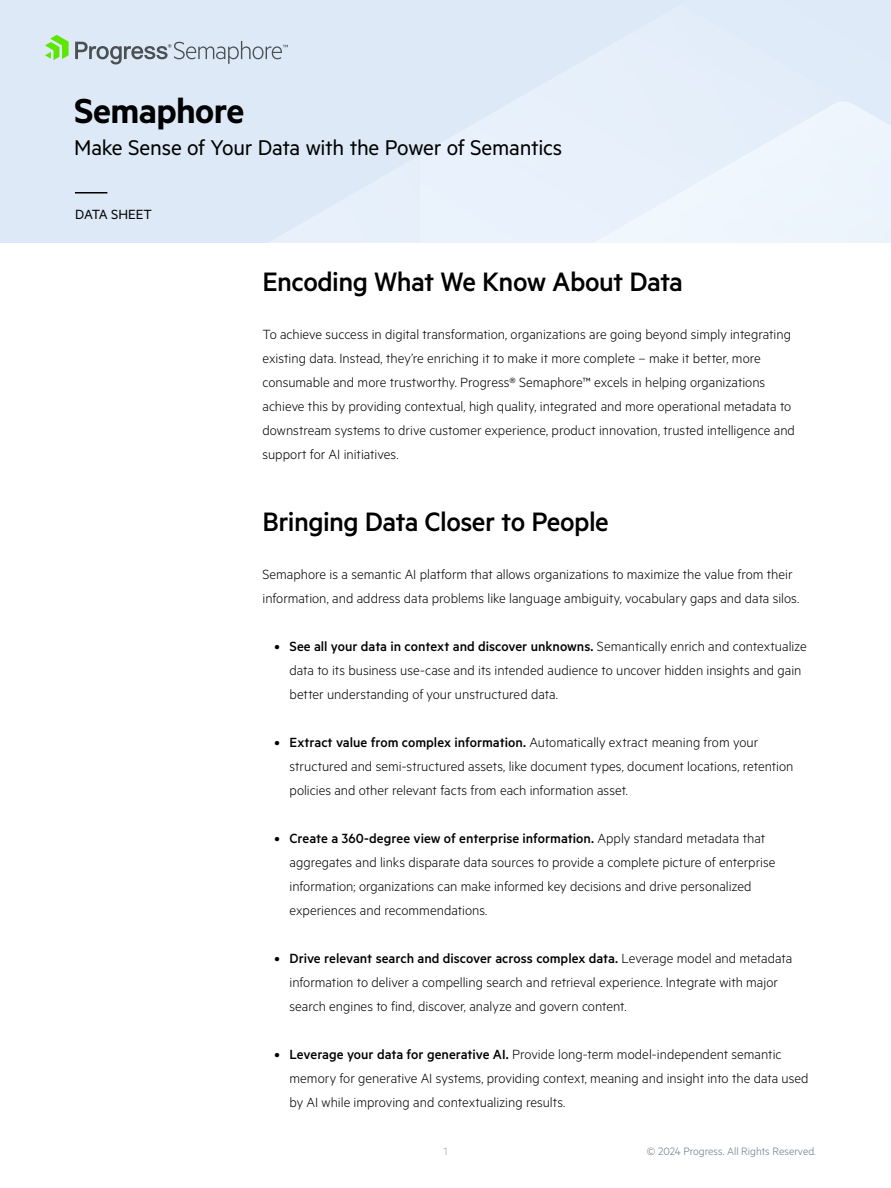
<style>
.page{position:relative;width:891px;height:1188px;background:#fff}
.page>*{position:absolute;margin:0;border:0;box-sizing:border-box;transform-origin:0 0}
.Cover_Headline_1{font:600 39px "Metric";letter-spacing:-.015em;color:#000}
.Titles_Level_1{font:500 30px "Metric";letter-spacing:-.02em;color:#000}
.Cover_Subheadline_1{font:24px "Metric";letter-spacing:-.01em;color:#000}
.Body_2{font:300 15px/24px "Metric";color:#000}
.Body_1{font:300 15px/24px "Metric";color:#000}
.Case_Study_label{font:15px "Metric";letter-spacing:-.01em;color:#000}
.t1{font:300 12px "Metric";color:#6c7589}
.t2{font:300 12px "Metric";color:#989eac}
.s1{font-weight:500}
</style>
<div class="page">
<div style="left:0;top:0;width:891px;height:243px;background:#dde9f7"></div>
<svg style="left:420px;top:106px;width:163px;height:137px"></svg>
<div style="left:583px;top:101px;width:308px;height:142px;background:#ecf4fc"></div>
<hr style="left:75px;top:192px;width:32px;height:2px;background:#000">
<svg style="left:45px;top:35px;width:24px;height:25px"></svg>
<svg style="left:75px;top:41px;width:213px;height:23px"></svg>
<p class="Cover_Headline_1" style="left:74px;top:88px;width:172px">Semaphore</p>
<p class="Cover_Subheadline_1" style="left:74px;top:134px;width:490px">Make Sense of Your Data with the Power of Semantics</p>
<h3 class="Cover_Subheadline_1" style="left:74px;top:136px;width:468px">Simplify Complex Data with the Power of Semantics</h3>
<p class="Case_Study_label" style="left:75px;top:206px;width:78px">DATA SHEET</p>
<p class="Titles_Level_1" style="left:262px;top:264px;width:422px">Encoding What We Know About Data</p>
<p class="Body_2" style="left:262px;top:322px;width:534px">To achieve success in digital transformation, organizations are going beyond simply integrating existing data. Instead, they’re enriching it to make it more complete – make it better, more consumable and more trustworthy. Progress® Semaphore™ excels in helping organizations achieve this by providing contextual, high quality, integrated and more operational metadata to downstream systems to drive customer experience, product innovation, trusted intelligence and support for AI initiatives.</p>
<p class="Titles_Level_1" style="left:262px;top:504px;width:348px">Bringing Data Closer to People</p>
<p class="Body_1" style="left:262px;top:562px;width:538px">Semaphore is a semantic AI platform that allows organizations to maximize the value from their information, and address data problems like language ambiguity, vocabulary gaps and data silos.</p>
<p class="Body_2" style="left:290px;top:634px;width:519px;text-indent:-15px"><span class="s1">• See all your data in context and discover unknowns.</span> Semantically enrich and contextualize data to its business use-case and its intended audience to uncover hidden insights and gain better understanding of your unstructured data.</p>
<p class="Body_2" style="left:290px;top:730px;width:506px;text-indent:-15px"><span class="s1">• Extract value from complex information.</span> Automatically extract meaning from your structured and semi-structured assets, like document types, document locations, retention policies and other relevant facts from each information asset.</p>
<p class="Body_2" style="left:290px;top:826px;width:487px;text-indent:-15px"><span class="s1">• Create a 360-degree view of enterprise information.</span> Apply standard metadata that aggregates and links disparate data sources to provide a complete picture of enterprise information; organizations can make informed key decisions and drive personalized experiences and recommendations.</p>
<p class="Body_2" style="left:290px;top:946px;width:504px;text-indent:-15px"><span class="s1">• Drive relevant search and discover across complex data.</span> Leverage model and metadata information to deliver a compelling search and retrieval experience. Integrate with major search engines to find, discover, analyze and govern content.</p>
<p class="Body_2" style="left:290px;top:1042px;width:521px;text-indent:-15px"><span class="s1">• Leverage your data for generative AI.</span> Provide long-term model-independent semantic memory for generative AI systems, providing context, meaning and insight into the data used by AI while improving and contextualizing results.</p>
<p class="t2" style="left:444px;top:1144px;width:5px">1</p>
<p class="t1" style="left:647px;top:1144px;width:171px">© 2024 Progress. All Rights Reserved.</p>
</div>
